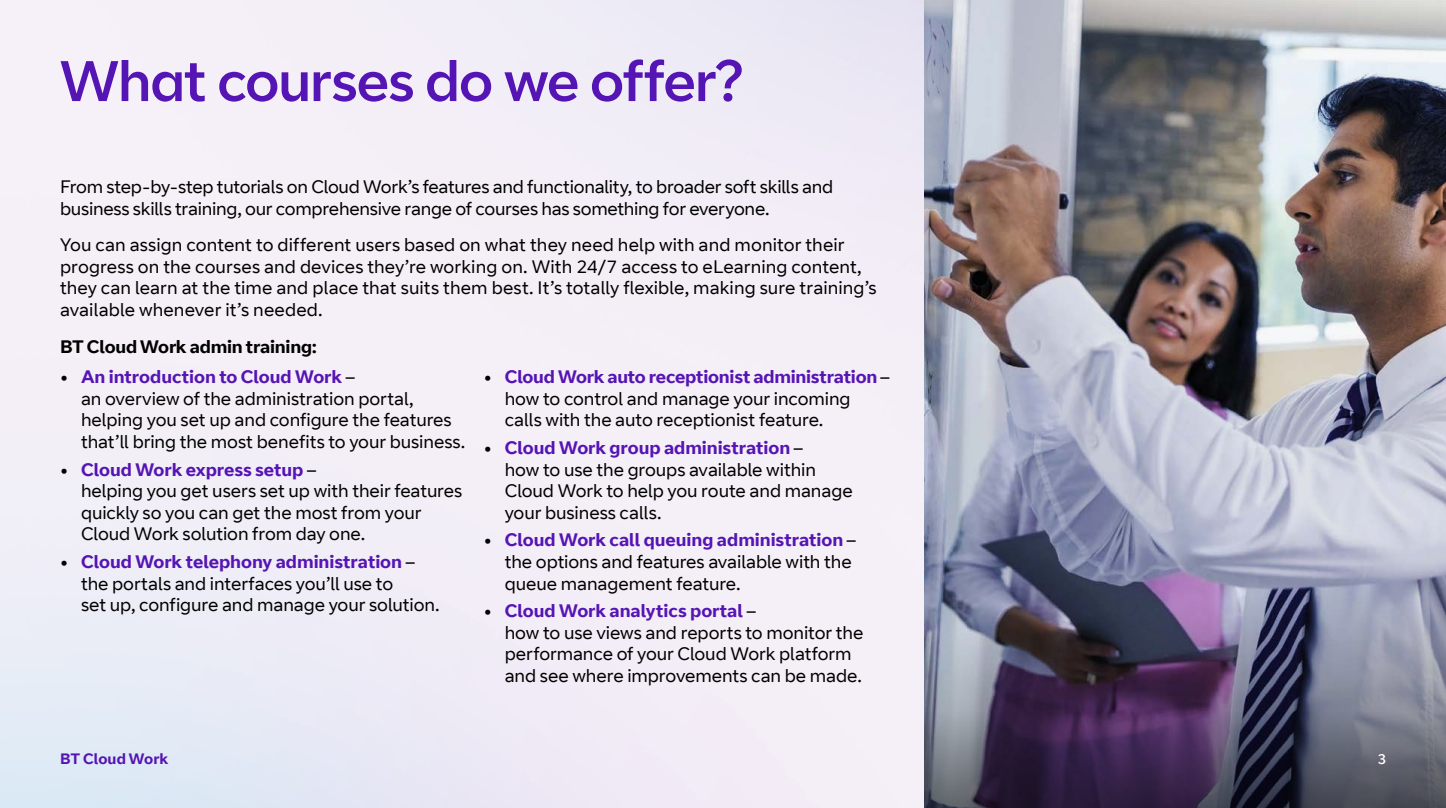
<style>
.page{position:relative;width:1446px;height:808px;background:#fff}
.page>*{position:absolute;margin:0;border:0;box-sizing:border-box;transform-origin:0 0}
.t1{font:57px "BT Curve Headline";letter-spacing:-.01em;color:#5514b4}
.t2{font:18px/21.6px "BT Curve";letter-spacing:-.005em;color:#000}
.t3{font:700 18px "BT Curve";letter-spacing:-.015em;color:#000}
.t4{font:700 15px "BT Curve";color:#5514b4}
.t5{font:14.25px "BT Curve Headline";color:#fff}
.s1{font-weight:700}
.s2{font-weight:700;color:#5514b4}
</style>
<div class="page">
<img style="left:924px;top:0;width:522px;height:465px">
<svg style="left:924px;top:465px;width:522px;height:245px;background:#84849c"></svg>
<svg style="left:924px;top:710px;width:522px;height:98px;background:#49405a"></svg>
<h1 class="t1" style="left:60px;top:47px;width:684px">What courses do we offer?</h1>
<p class="t2" style="left:60px;top:177px;width:775px">From step-by-step tutorials on Cloud Work’s features and functionality, to broader soft skills and business skills training, our comprehensive range of courses has something for everyone.</p>
<p class="t2" style="left:60px;top:235px;width:818px">You can assign content to different users based on what they need help with and monitor their progress on the courses and devices they’re working on. With 24/7 access to eLearning content, they can learn at the time and place that suits them best. It’s totally flexible, making sure training’s available whenever it’s needed.</p>
<p class="t3" style="left:60px;top:335px;width:258px">BT Cloud Work admin training:</p>
<p class="t2" style="left:81px;top:367px;width:386px;text-indent:-21px"><span class="s1">•</span> <span class="s2">An introduction to Cloud Work</span> –<br>an overview of the administration portal, helping you set up and configure the features that’ll bring the most benefits to your business.</p>
<p class="t2" style="left:81px;top:459px;width:383px;text-indent:-21px"><span class="s1">•</span> <span class="s2">Cloud Work express setup</span> –<br>helping you get users set up with their features quickly so you can get the most from your Cloud Work solution from day one.</p>
<p class="t2" style="left:81px;top:552px;width:360px;text-indent:-21px"><span class="s1">•</span> <span class="s2">Cloud Work telephony administration</span> – the portals and interfaces you’ll use to<br>set up, configure and manage your solution.</p>
<p class="t2" style="left:505px;top:367px;width:386px;text-indent:-21px"><span class="s1">•</span> <span class="s2">Cloud Work auto receptionist administration</span> – how to control and manage your incoming calls with the auto receptionist feature.</p>
<p class="t2" style="left:505px;top:438px;width:349px;text-indent:-21px"><span class="s1">•</span> <span class="s2">Cloud Work group administration</span> –<br>how to use the groups available within Cloud Work to help you route and manage your business calls.</p>
<p class="t2" style="left:505px;top:530px;width:353px;text-indent:-21px"><span class="s1">•</span> <span class="s2">Cloud Work call queuing administration</span> – the options and features available with the queue management feature.</p>
<p class="t2" style="left:505px;top:601px;width:360px;text-indent:-21px"><span class="s1">•</span> <span class="s2">Cloud Work analytics portal</span> –<br>how to use views and reports to monitor the performance of your Cloud Work platform and see where improvements can be made.</p>
<p class="t4" style="left:60px;top:749px;width:110px">BT Cloud Work</p>
<p class="t5" style="left:1378px;top:750px;width:9px">3</p>
</div>
